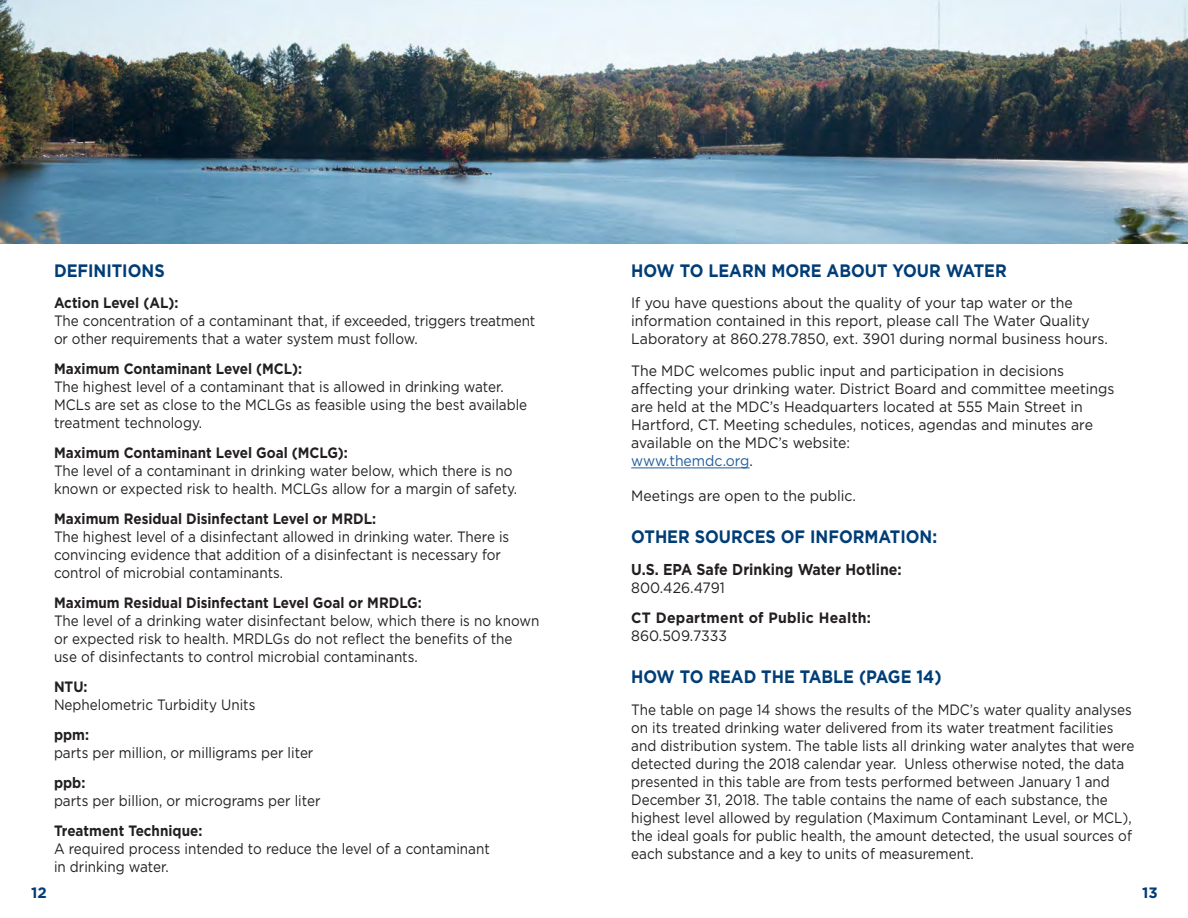
<style>
.page{position:relative;width:1188px;height:918px;background:#fff}
.page>*{position:absolute;margin:0;border:0;box-sizing:border-box;transform-origin:0 0}
.t1{font:700 18px "Gotham";color:#003d76;scale:.9 1}
.t2{font:700 15.75px "Gotham";color:#231f20;scale:.9 1}
.t3{font:15px/18px "Gotham";color:#231f20;scale:.9 1}
.t4{font:15px/18px "Gotham";color:#231f20;scale:.94 1}
.t5{font:700 15px "Gotham";color:#231f20;scale:.9 1}
.t6{font:700 15px "Gotham";letter-spacing:.02em;color:#231f20;scale:.94 1}
.t7{font:700 15px "Gotham";color:#003d76}
.s1{color:#215e9f}
</style>
<div class="page">
<hr style="left:631px;top:468px;width:119px;height:1px;background:#215e9f">
<img style="left:0;top:0;width:1188px;height:243px">
<p class="t1" style="left:54px;top:259px;width:125px">DEFINITIONS</p>
<p class="t5" style="left:54px;top:293px;width:140px">Action Level (AL):</p>
<p class="t3" style="left:54px;top:312px;width:536px">The concentration of a contaminant that, if exceeded, triggers treatment or other requirements that a water system must follow.</p>
<p class="t5" style="left:54px;top:359px;width:277px">Maximum Contaminant Level (MCL):</p>
<p class="t3" style="left:54px;top:378px;width:527px">The highest level of a contaminant that is allowed in drinking water.<br>MCLs are set as close to the MCLGs as feasible using the best available treatment technology.</p>
<p class="t5" style="left:54px;top:443px;width:328px">Maximum Contaminant Level Goal (MCLG):</p>
<p class="t3" style="left:54px;top:462px;width:516px">The level of a contaminant in drinking water below, which there is no known or expected risk to health. MCLGs allow for a margin of safety.</p>
<p class="t5" style="left:54px;top:509px;width:359px">Maximum Residual Disinfectant Level or MRDL:</p>
<p class="t3" style="left:54px;top:528px;width:507px">The highest level of a disinfectant allowed in drinking water. There is convincing evidence that addition of a disinfectant is necessary for control of microbial contaminants.</p>
<p class="t5" style="left:54px;top:593px;width:410px">Maximum Residual Disinfectant Level Goal or MRDLG:</p>
<p class="t3" style="left:54px;top:612px;width:541px">The level of a drinking water disinfectant below, which there is no known or expected risk to health. MRDLGs do not reflect the benefits of the<br>use of disinfectants to control microbial contaminants.</p>
<p class="t5" style="left:54px;top:677px;width:39px">NTU:</p>
<p class="t3" style="left:54px;top:696px;width:225px">Nephelometric Turbidity Units</p>
<p class="t5" style="left:54px;top:725px;width:40px">ppm:</p>
<p class="t3" style="left:54px;top:744px;width:290px">parts per million, or milligrams per liter</p>
<p class="t5" style="left:54px;top:773px;width:36px">ppb:</p>
<p class="t3" style="left:54px;top:792px;width:298px">parts per billion, or micrograms per liter</p>
<p class="t5" style="left:54px;top:821px;width:166px">Treatment Technique:</p>
<p class="t3" style="left:54px;top:840px;width:486px">A required process intended to reduce the level of a contaminant in drinking water.</p>
<p class="t1" style="left:631px;top:259px;width:419px">HOW TO LEARN MORE ABOUT YOUR WATER</p>
<p class="t4" style="left:631px;top:294px;width:509px">If you have questions about the quality of your tap water or the information contained in this report, please call The Water Quality<br>Laboratory at 860.278.7850, ext. 3901 during normal business hours.</p>
<p class="t4" style="left:631px;top:361px;width:516px">The MDC welcomes public input and participation in decisions affecting your drinking water. District Board and committee meetings are held at the MDC’s Headquarters located at 555 Main Street in Hartford, CT. Meeting schedules, notices, agendas and minutes are available on the MDC’s website:<br><span class="s1">www.themdc.org</span>.</p>
<p class="t4" style="left:631px;top:486px;width:241px">Meetings are open to the public.</p>
<p class="t1" style="left:631px;top:525px;width:341px">OTHER SOURCES OF INFORMATION:</p>
<p class="t2" style="left:631px;top:559px;width:302px">U.S. EPA Safe Drinking Water Hotline:</p>
<p class="t4" style="left:631px;top:579px;width:101px">800.426.4791</p>
<p class="t6" style="left:631px;top:608px;width:257px">CT Department of Public Health:</p>
<p class="t4" style="left:631px;top:627px;width:103px">860.509.7333</p>
<p class="t1" style="left:631px;top:665px;width:346px">HOW TO READ THE TABLE (PAGE 14)</p>
<p class="t3" style="left:631px;top:700px;width:561px">The table on page 14 shows the results of the MDC’s water quality analyses on its treated drinking water delivered from its water treatment facilities and distribution system. The table lists all drinking water analytes that were detected during the 2018 calendar year. Unless otherwise noted, the data presented in this table are from tests performed between January 1 and December 31, 2018. The table contains the name of each substance, the highest level allowed by regulation (Maximum Contaminant Level, or MCL), the ideal goals for public health, the amount detected, the usual sources of each substance and a key to units of measurement.</p>
<p class="t7" style="left:31px;top:883px;width:17px">12</p>
<p class="t7" style="left:1142px;top:883px;width:17px">13</p>
</div>
